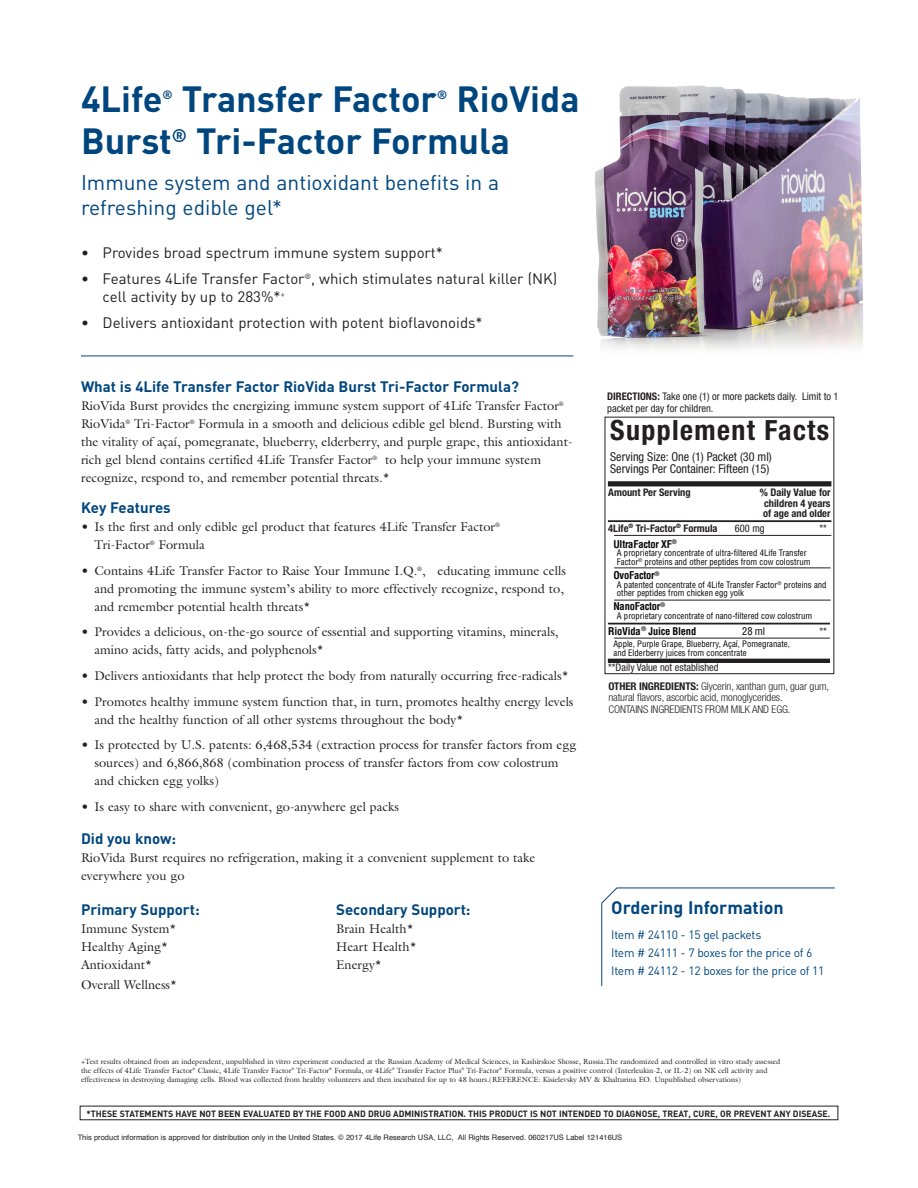
<style>
.page{position:relative;width:918px;height:1188px;background:#fff}
.page>*{position:absolute;margin:0;border:0;box-sizing:border-box;transform-origin:0 0}
.t1{font:700 36px/42px "DIN";color:#00467e}
.t2{font:700 condensed 27.9px "Helvetica Neue LT Std";letter-spacing:.05em;color:#231f20}
.t3{font:21px/25.2px "DIN";color:#00467e}
.t4{font:700 17.85px "DIN";color:#00467e}
.t5{font:15px/18px "DIN";color:#231f20}
.t6{font:700 15px "DIN";color:#00467e}
.t7{font:12.75px/18px "Galliard Std";color:#231f20}
.t8{font:condensed 12.15px/12.1px "Helvetica Neue LT Std";color:#231f20}
.t9{font:12px/18px "DIN";letter-spacing:-.025em;color:#00467e}
.t10{font:700 12px "DIN";color:#00467e}
.t11{font:300 condensed 10.65px/11.4px "Helvetica Neue LT Std";letter-spacing:-.01em;color:#231f20}
.t12{font:condensed 10.5px/12.6px "Helvetica Neue LT Std";color:#231f20}
.t13{font:700 condensed 10.5px/10.5px "Helvetica Neue LT Std";color:#231f20;text-align:center}
.t14{font:700 condensed 10.5px "Helvetica LT Std";letter-spacing:-.02em;color:#050504}
.t15{font:condensed 10.5px "Helvetica LT Std";color:#050504}
.t16{font:700 9px "DIN";color:#231f20}
.t17{font:condensed 8.7px/8.7px "Helvetica LT Std";color:#050504}
.t18{font:7.5px/9px "Galliard Std";color:#231f20}
.t19{font:7.5px "Helvetica";color:#231f20}
.s1{font-weight:700}
</style>
<div class="page">
<svg style="left:407px;top:1105px;width:107px;height:1px"></svg>
<div style="left:80px;top:1106px;width:758px;height:14px;border:1px solid #231f20"></div>
<hr style="left:81px;top:356px;width:492px;height:1px;background:#00467e">
<svg style="left:601px;top:888px;width:234px;height:98px"></svg>
<img style="left:595px;top:85px;width:268px;height:265px">
<hr style="left:614px;top:535px;width:217px;height:1px;background:#231f20">
<hr style="left:608px;top:520px;width:223px;height:2px;background:#231f20">
<div style="left:608px;top:481px;width:223px;height:5px;background:#231f20"></div>
<hr style="left:608px;top:659px;width:222px;height:4px;background:#231f20">
<hr style="left:614px;top:568px;width:217px;height:1px;background:#231f20">
<hr style="left:614px;top:600px;width:217px;height:1px;background:#231f20">
<hr style="left:614px;top:638px;width:216px;height:1px;background:#231f20">
<hr style="left:608px;top:623px;width:222px;height:1px;background:#231f20">
<h1 class="t1" style="left:81px;top:77px;width:83px">4Life</h1>
<p class="t10" style="left:163px;top:87px;width:12px">®</p>
<h1 class="t1" style="left:182px;top:77px;width:257px">Transfer Factor</h1>
<p class="t10" style="left:437px;top:87px;width:12px">®</p>
<h1 class="t1" style="left:81px;top:77px;width:500px;text-indent:375px">RioVida<br>Burst<sup>®</sup> Tri-Factor Formula</h1>
<h3 class="t3" style="left:81px;top:169px;width:420px">Immune system and antioxidant benefits in a refreshing edible gel*</h3>
<p class="t5" style="left:81px;top:244px;width:364px">• Provides broad spectrum immune system support*</p>
<p class="t5" style="left:103px;top:269px;width:456px;text-indent:-22px">• Features 4Life Transfer Factor<sup>®</sup>, which stimulates natural killer (NK) cell activity by up to 283%*<sup>+</sup></p>
<p class="t5" style="left:81px;top:313px;width:403px">• Delivers antioxidant protection with potent bioflavonoids*</p>
<p class="t6" style="left:81px;top:377px;width:439px">What is 4Life Transfer Factor RioVida Burst Tri-Factor Formula?</p>
<p class="t7" style="left:81px;top:396px;width:493px">RioVida Burst provides the energizing immune system support of 4Life Transfer Factor<sup>® </sup>RioVida<sup>®</sup> Tri-Factor<sup>®</sup> Formula in a smooth and delicious edible gel blend. Bursting with the vitality of açaí, pomegranate, blueberry, elderberry, and purple grape, this antioxidant&shy;rich gel blend contains certified 4Life Transfer Factor<sup>®</sup> to help your immune system recognize, respond to, and remember potential threats.*</p>
<p class="t6" style="left:81px;top:498px;width:91px">Key Features</p>
<p class="t7" style="left:94px;top:518px;width:407px;text-indent:-14px">• Is the first and only edible gel product that features 4Life Transfer Factor<sup>®<br></sup>Tri-Factor<sup>®</sup> Formula</p>
<p class="t7" style="left:94px;top:561px;width:473px;text-indent:-14px">• Contains 4Life Transfer Factor to Raise Your Immune I.Q.<sup>®</sup>, educating immune cells and promoting the immune system’s ability to more effectively recognize, respond to, and remember potential health threats*</p>
<p class="t7" style="left:94px;top:623px;width:465px;text-indent:-14px">• Provides a delicious, on-the-go source of essential and supporting vitamins, minerals, amino acids, fatty acids, and polyphenols*</p>
<p class="t7" style="left:81px;top:666px;width:489px">• Delivers antioxidants that help protect the body from naturally occurring free-radicals*</p>
<p class="t7" style="left:94px;top:692px;width:481px;text-indent:-14px">• Promotes healthy immune system function that, in turn, promotes healthy energy levels and the healthy function of all other systems throughout the body*</p>
<p class="t7" style="left:94px;top:736px;width:483px;text-indent:-14px">• Is protected by U.S. patents: 6,468,534 (extraction process for transfer factors from egg sources) and 6,866,868 (combination process of transfer factors from cow colostrum and chicken egg yolks)</p>
<p class="t7" style="left:81px;top:797px;width:320px">• Is easy to share with convenient, go-anywhere gel packs</p>
<p class="t6" style="left:81px;top:828px;width:97px">Did you know:</p>
<p class="t7" style="left:81px;top:848px;width:456px">RioVida Burst requires no refrigeration, making it a convenient supplement to take everywhere you go</p>
<p class="t6" style="left:81px;top:900px;width:120px">Primary Support:</p>
<p class="t7" style="left:81px;top:920px;width:97px">Immune System*<br>Healthy Aging*<br>Antioxidant*</p>
<p class="t7" style="left:81px;top:975px;width:98px">Overall Wellness*</p>
<p class="t6" style="left:336px;top:900px;width:136px">Secondary Support:</p>
<p class="t7" style="left:336px;top:920px;width:82px">Brain Health*<br>Heart Health*<br>Energy*</p>
<p class="t12" style="left:607px;top:390px;width:233px"><span class="s1">DIRECTIONS:</span> Take one (1) or more packets daily. Limit to 1 packet per day for children.</p>
<h2 class="t2" style="left:610px;top:414px;width:221px">Supplement Facts</h2>
<p class="t8" style="left:610px;top:451px;width:163px">Serving Size: One (1) Packet (30 ml)<br>Servings Per Container: Fifteen (15)</p>
<p class="t13" style="left:608px;top:487px;width:84px">Amount Per Serving</p>
<p class="t13" style="left:760px;top:487px;width:72px">% Daily Value for children 4 years of age and older</p>
<p class="t13" style="left:608px;top:523px;width:111px">4Life<sup>®</sup> Tri-Factor<sup>®</sup> Formula</p>
<p class="t12" style="left:735px;top:522px;width:31px">600 mg</p>
<p class="t12" style="left:820px;top:522px;width:9px">**</p>
<p class="t14" style="left:613px;top:537px;width:65px">UltraFactor XF<sup>®</sup></p>
<p class="t17" style="left:617px;top:549px;width:195px">A proprietary concentrate of ultra-filtered 4Life Transfer<br>Factor<sup>®</sup> proteins and other peptides from cow colostrum</p>
<p class="t14" style="left:613px;top:569px;width:48px">OvoFactor<sup>®</sup></p>
<p class="t17" style="left:617px;top:580px;width:211px">A patented concentrate of 4Life Transfer Factor<sup>®</sup> proteins and other peptides from chicken egg yolk</p>
<p class="t14" style="left:613px;top:600px;width:53px">NanoFactor<sup>®</sup></p>
<p class="t17" style="left:617px;top:612px;width:197px">A proprietary concentrate of nano-filtered cow colostrum</p>
<p class="t14" style="left:608px;top:624px;width:89px">RioVida<sup>®</sup> Juice Blend</p>
<p class="t15" style="left:742px;top:624px;width:24px">28 ml</p>
<p class="t12" style="left:820px;top:625px;width:9px">**</p>
<p class="t17" style="left:613px;top:639px;width:178px">Apple, Purple Grape, Blueberry, Açaí, Pomegranate, and Elderberry juices from concentrate</p>
<p class="t12" style="left:608px;top:661px;width:112px">**Daily Value not established</p>
<p class="t11" style="left:608px;top:680px;width:222px"><span class="s1">OTHER INGREDIENTS:</span> Glycerin, xanthan gum, guar gum, natural flavors, ascorbic acid, monoglycerides.<br>CONTAINS INGREDIENTS FROM MILK AND EGG.</p>
<h3 class="t4" style="left:611px;top:896px;width:174px">Ordering Information</h3>
<p class="t9" style="left:611px;top:925px;width:215px">Item # 24110 - 15 gel packets<br>Item # 24111 - 7 boxes for the price of 6<br>Item # 24112 - 12 boxes for the price of 11</p>
<p class="t18" style="left:81px;top:1057px;width:701px">+Test results obtained from an independent, unpublished in vitro experiment conducted at the Russian Academy of Medical Sciences, in Kashirskoe Shosse, Russia.The randomized and controlled in vitro study assessed the effects of 4Life Transfer Factor<sup>®</sup> Classic, 4Life Transfer Factor<sup>®</sup> Tri-Factor<sup>®</sup> Formula, or 4Life<sup>®</sup> Transfer Factor Plus<sup>®</sup> Tri-Factor<sup>®</sup> Formula, versus a positive control (Interleukin-2, or IL-2) on NK cell activity and effectiveness in destroying damaging cells. Blood was collected from healthy volunteers and then incubated for up to 48 hours.(REFERENCE: Kisielevsky MV &amp; Khalturina EO. Unpublished observations)</p>
<p class="t16" style="left:86px;top:1108px;width:745px">*THESE STATEMENTS HAVE NOT BEEN EVALUATED BY THE FOOD AND DRUG ADMINISTRATION. THIS PRODUCT IS NOT INTENDED TO DIAGNOSE, TREAT, CURE, OR PREVENT ANY DISEASE.</p>
<p class="t19" style="left:78px;top:1134px;width:546px">This product information is approved for distribution only in the United States. © 2017 4Life Research USA, LLC, All Rights Reserved. 060217US Label 121416US</p>
</div>
